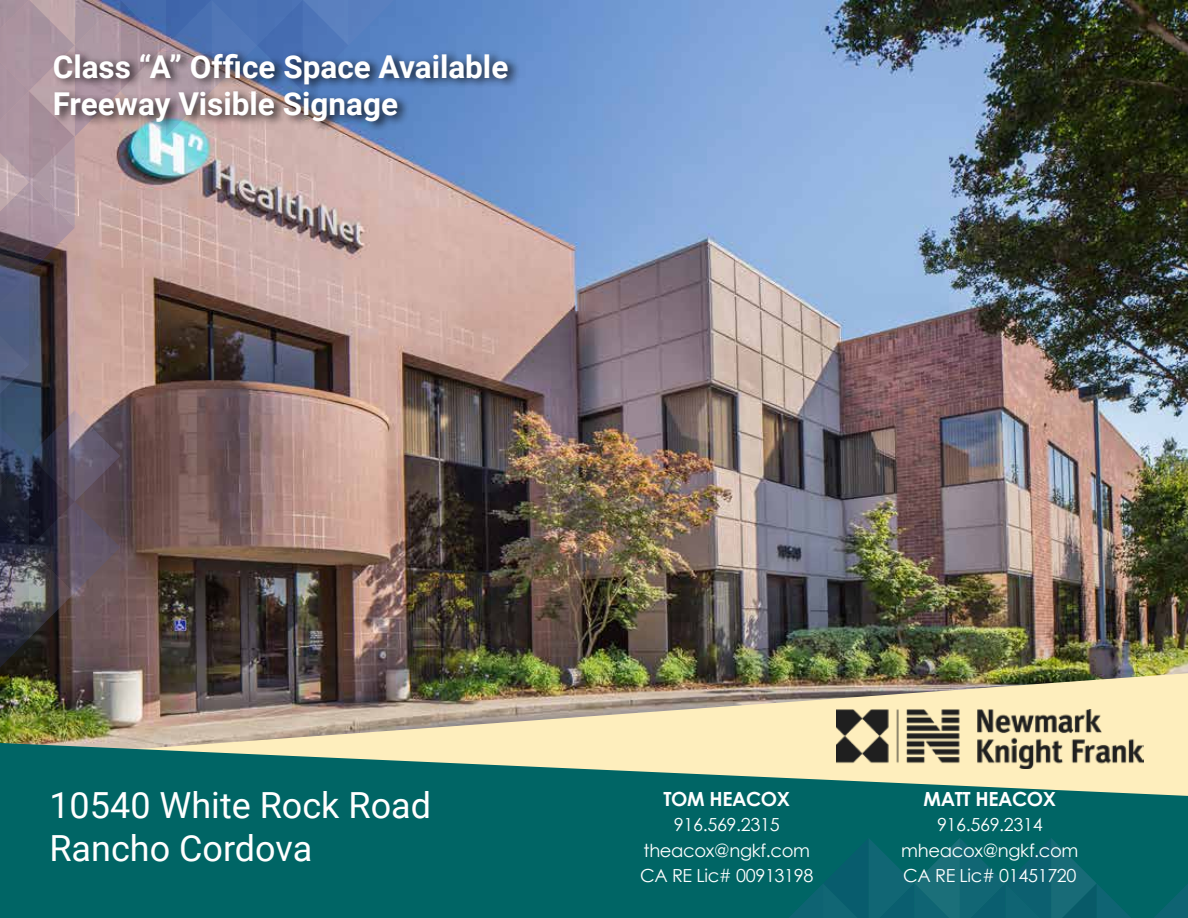
<style>
.page{position:relative;width:1188px;height:918px;background:#fff}
.page>*{position:absolute;margin:0;border:0;box-sizing:border-box;transform-origin:0 0}
.t1{font:36px/43.2px "Roboto";color:#fff}
.t2{font:700 31.5px/37.8px "Roboto";color:#fff}
.t3{font:700 19.5px "Century Gothic";letter-spacing:-.02em;color:#fff}
.t4{font:18px/25.5px "Century Gothic";letter-spacing:-.02em;color:#fff;text-align:center}
</style>
<div class="page">
<img style="left:0;top:0;width:1188px;height:743px">
<img style="left:69px;top:673px;width:1119px;height:70px">
<svg style="left:0;top:743px;width:1188px;height:175px;background:#227771"></svg>
<svg style="left:0;top:410px;width:120px;height:258px;background:#4e4752"></svg>
<img style="left:0;top:0;width:394px;height:394px">
<svg style="left:778px;top:838px;width:410px;height:80px;background:#08646c"></svg>
<div style="left:53px;top:49px;width:468px;height:84px;background:#000;opacity:.75"></div>
<img style="left:836px;top:709px;width:308px;height:60px">
<h2 class="t2" style="left:53px;top:46px;width:457px">Class “A” Office Space Available<br>Freeway Visible Signage</h2>
<h1 class="t1" style="left:49px;top:782px;width:383px">10540 White Rock Road<br>Rancho Cordova</h1>
<p class="t3" style="left:663px;top:784px;width:128px">TOM HEACOX</p>
<p class="t4" style="left:640px;top:812px;width:175px">916.569.2315 theacox@ngkf.com<br>CA RE Lic# 00913198</p>
<p class="t3" style="left:924px;top:784px;width:134px">MATT HEACOX</p>
<p class="t4" style="left:901px;top:812px;width:179px">916.569.2314 mheacox@ngkf.com<br>CA RE Lic# 01451720</p>
</div>
